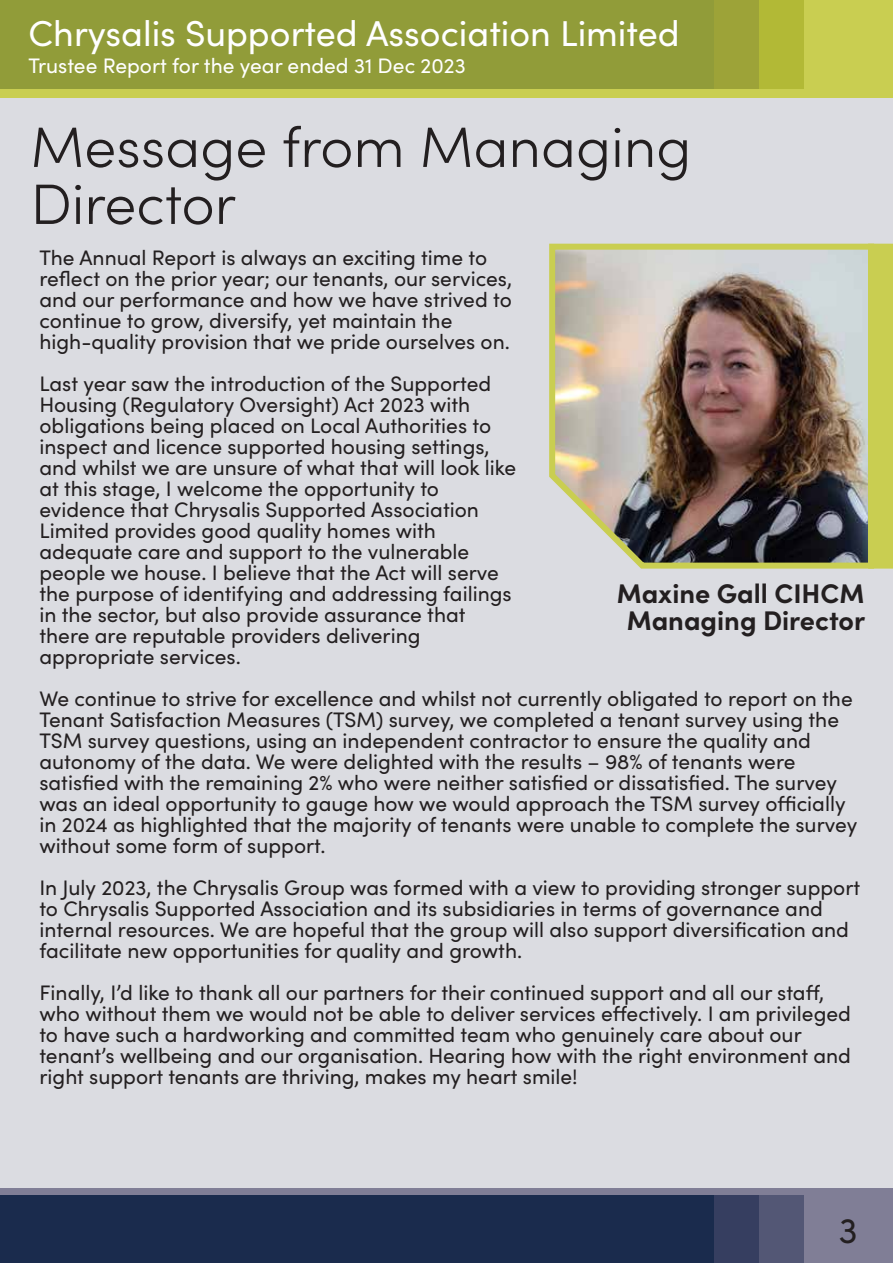
<style>
.page{position:relative;width:893px;height:1263px;background:#fff}
.page>*{position:absolute;margin:0;border:0;box-sizing:border-box;transform-origin:0 0}
.t1{font:300 57px/57px "Sofia Pro";color:#231f20}
.t2{font:36px "Sofia Pro";color:#fff}
.t3{font:36px "Sofia Pro";color:#231f20}
.t4{font:700 27px/27px "Sofia Pro";color:#231f20;text-align:center}
.t5{font:21px/21px "Sofia Pro";color:#231f20}
.t6{font:21px "Sofia Pro";color:#fff}
</style>
<div class="page">
<div style="left:0;top:98px;width:893px;height:1090px;background:#dbdce1"></div>
<div style="left:0;top:0;width:893px;height:89px;background:#919c39"></div>
<div style="left:804px;top:0;width:89px;height:89px;background:#c9ce51"></div>
<div style="left:759px;top:0;width:45px;height:89px;background:#b2b936"></div>
<div style="left:714px;top:0;width:45px;height:89px;background:#9da338"></div>
<div style="left:0;top:89px;width:893px;height:9px;background:#c9ce51"></div>
<div style="left:0;top:1195px;width:893px;height:68px;background:#1a2b4d"></div>
<div style="left:804px;top:1195px;width:89px;height:68px;background:#807e96"></div>
<div style="left:759px;top:1195px;width:45px;height:68px;background:#535775"></div>
<div style="left:714px;top:1195px;width:45px;height:68px;background:#363e60"></div>
<div style="left:0;top:1188px;width:893px;height:7px;background:#807e96"></div>
<img style="left:549px;top:243px;width:328px;height:326px">
<div style="left:868px;top:244px;width:25px;height:325px;background:#c9ce51"></div>
<h2 class="t2" style="left:29px;top:7px;width:653px">Chrysalis Supported Association Limited</h2>
<p class="t6" style="left:29px;top:50px;width:439px">Trustee Report for the year ended 31 Dec 2023</p>
<h1 class="t1" style="left:30px;top:115px;width:662px">Message from Managing<br>Director</h1>
<p class="t5" style="left:39px;top:246px;width:474px">The Annual Report is always an exciting time to reflect on the prior year; our tenants, our services, and our performance and how we have strived to continue to grow, diversify, yet maintain the high-quality provision that we pride ourselves on.</p>
<p class="t5" style="left:39px;top:372px;width:478px">Last year saw the introduction of the Supported Housing (Regulatory Oversight) Act 2023 with obligations being placed on Local Authorities to inspect and licence supported housing settings, and whilst we are unsure of what that will look like at this stage, I welcome the opportunity to evidence that Chrysalis Supported Association Limited provides good quality homes with adequate care and support to the vulnerable people we house. I believe that the Act will serve the purpose of identifying and addressing failings in the sector, but also provide assurance that there are reputable providers delivering appropriate services.</p>
<p class="t5" style="left:39px;top:687px;width:819px">We continue to strive for excellence and whilst not currently obligated to report on the Tenant Satisfaction Measures (TSM) survey, we completed a tenant survey using the TSM survey questions, using an independent contractor to ensure the quality and autonomy of the data. We were delighted with the results – 98% of tenants were satisfied with the remaining 2% who were neither satisfied or dissatisfied. The survey was an ideal opportunity to gauge how we would approach the TSM survey officially in 2024 as highlighted that the majority of tenants were unable to complete the survey without some form of support.</p>
<p class="t5" style="left:39px;top:876px;width:822px">In July 2023, the Chrysalis Group was formed with a view to providing stronger support to Chrysalis Supported Association and its subsidiaries in terms of governance and internal resources. We are hopeful that the group will also support diversification and facilitate new opportunities for quality and growth.</p>
<p class="t5" style="left:39px;top:981px;width:813px">Finally, I’d like to thank all our partners for their continued support and all our staff, who without them we would not be able to deliver services effectively. I am privileged to have such a hardworking and committed team who genuinely care about our tenant’s wellbeing and our organisation. Hearing how with the right environment and right support tenants are thriving, makes my heart smile!</p>
<p class="t4" style="left:617px;top:577px;width:250px">Maxine Gall CIHCM<br>Managing Director</p>
<h2 class="t3" style="left:839px;top:1204px;width:20px">3</h2>
</div>
